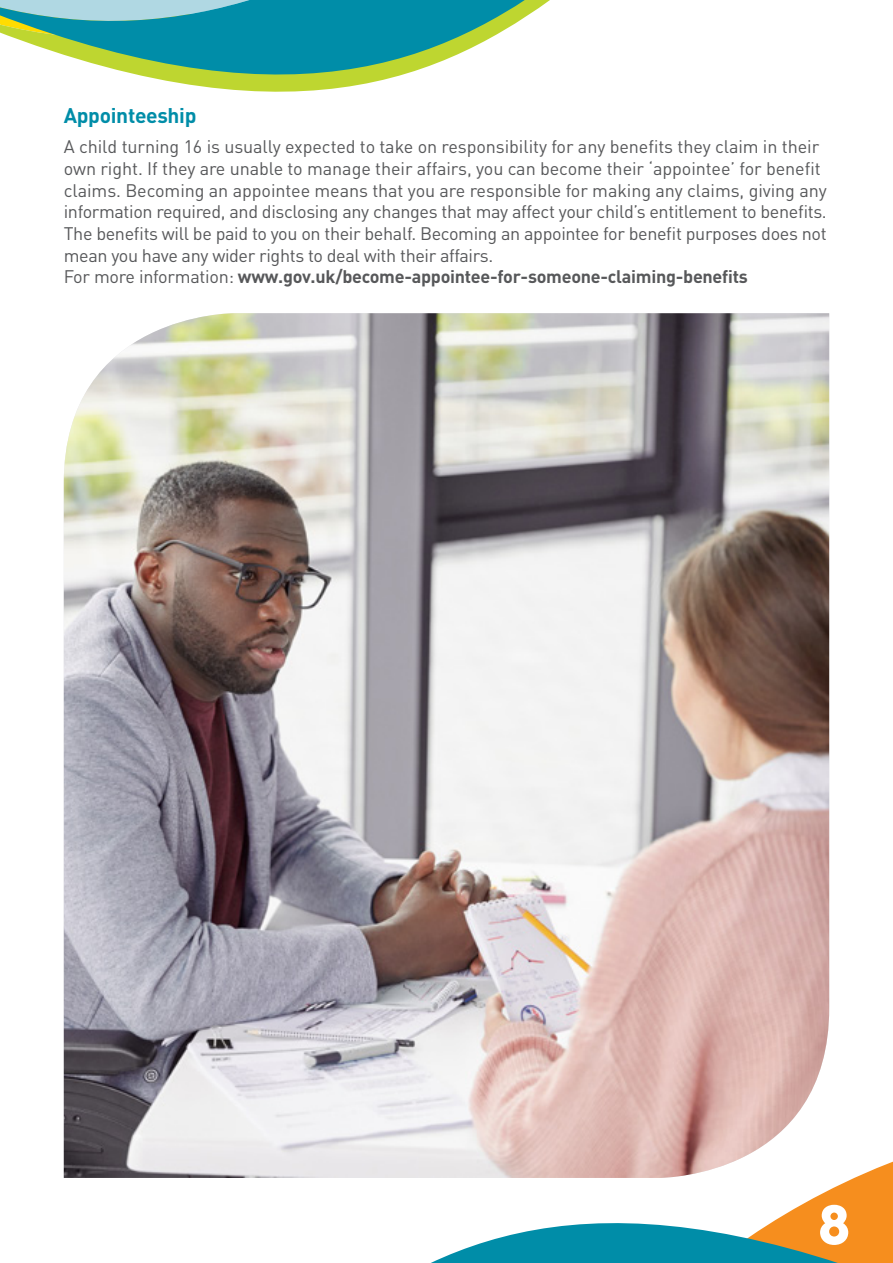
<style>
.page{position:relative;width:893px;height:1263px;background:#fff}
.page>*{position:absolute;margin:0;border:0;box-sizing:border-box;transform-origin:0 0}
.t1{font:900 54px "VAG Rounded LT";color:#fff}
.t2{font:700 21px "DIN";letter-spacing:-.015em;color:#008da8}
.t3{font:18px/21.6px "DIN";letter-spacing:-.02em;color:#57585a}
.s1{font-weight:700}
</style>
<div class="page">
<svg style="left:0;top:0;width:550px;height:92px"></svg>
<svg style="left:861px;top:1161px;width:32px;height:14px"></svg>
<svg style="left:63px;top:1175px;width:830px;height:88px"></svg>
<img style="left:64px;top:313px;width:765px;height:865px">
<p class="t2" style="left:64px;top:102px;width:134px">Appointeeship</p>
<p class="t3" style="left:64px;top:136px;width:764px">A child turning 16 is usually expected to take on responsibility for any benefits they claim in their own right. If they are unable to manage their affairs, you can become their ‘appointee’ for benefit claims. Becoming an appointee means that you are responsible for making any claims, giving any information required, and disclosing any changes that may affect your child’s entitlement to benefits.<br>The benefits will be paid to you on their behalf. Becoming an appointee for benefit purposes does not mean you have any wider rights to deal with their affairs.<br>For more information: <span class="s1">www.gov.uk/become-appointee-for-someone-claiming-benefits</span></p>
<h1 class="t1" style="left:819px;top:1192px;width:32px">8</h1>
</div>
